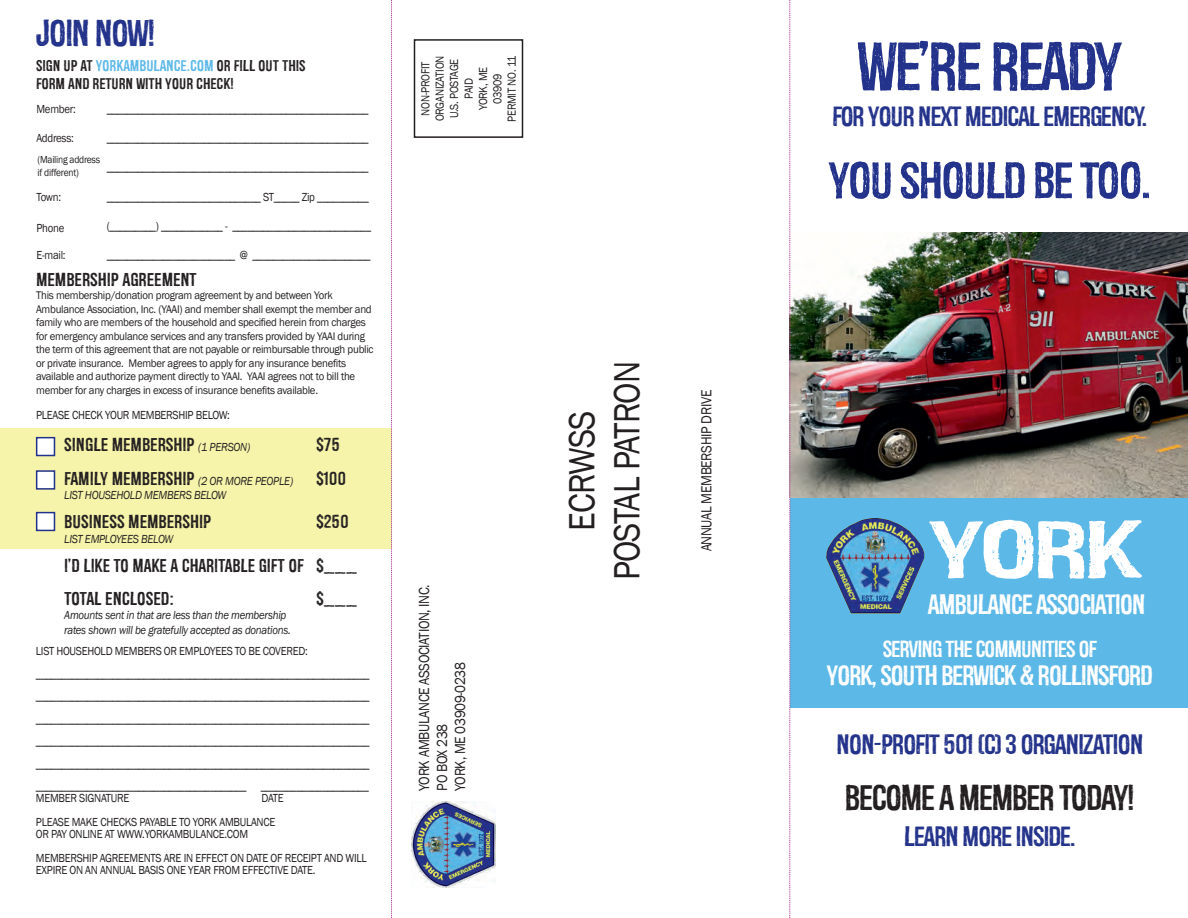
<style>
.page{position:relative;width:1188px;height:918px;background:#fff}
.page>*{position:absolute;margin:0;border:0;box-sizing:border-box;transform-origin:0 0}
.t1{font:78px "Redgar";color:#fff;scale:1.75 1}
.t2{font:66px "Redgar";letter-spacing:-.04em;color:#23328a;scale:1.07 1}
.t3{font:49.5px "Redgar";letter-spacing:-.04em;color:#23328a;scale:1.07 1}
.t4{font:37.5px "Franklin Gothic";letter-spacing:-.025em;color:#231f20;scale:.9 1}
.t5{font:36px "Redgar";letter-spacing:-.04em;color:#23328a;scale:1.07 1}
.t6{font:34.5px "Redgar";letter-spacing:-.04em;color:#231f20;scale:1.07 1}
.t7{font:27px "Redgar";letter-spacing:-.04em;color:#23328a;scale:1.07 1}
.t8{font:27px "Redgar";letter-spacing:-.04em;color:#fff;scale:1.07 1}
.t9{font:22.5px "Redgar";letter-spacing:-.04em;color:#fff;scale:1.07 1}
.t10{font:18px "Redgar";color:#231f20;scale:1.07 1}
.t11{font:18px "Redgar";color:#231f20;scale:1.05 1}
.t12{font:15px "Franklin Gothic";letter-spacing:-.025em;color:#231f20;scale:.9 1}
.t13{font:15px/18px "Redgar";color:#231f20;scale:1.07 1}
.t14{font:12px/12px "Franklin Gothic";letter-spacing:-.025em;color:#231f20;scale:.9 1}
.t15{font:italic 12px "Franklin Gothic";letter-spacing:-.025em;color:#231f20;scale:.9 1}
.t16{font:11.4px/13.5px "Franklin Gothic";letter-spacing:-.025em;color:#231f20;scale:.95 1}
.t17{font:10.5px/12.6px "Franklin Gothic";letter-spacing:-.025em;color:#231f20;scale:.9 1}
.s1{color:#5cb8e7}
.s2{font-family:"Franklin Gothic";font-style:italic;font-size:12px}
</style>
<div class="page">
<div style="left:790px;top:233px;width:398px;height:475px;background:#5cb8e7"></div>
<div style="left:0;top:428px;width:392px;height:121px;background:#f6f4aa"></div>
<div style="left:36px;top:437px;width:19px;height:19px;background:#fff;border:2px solid #23328a"></div>
<div style="left:36px;top:470px;width:19px;height:20px;background:#fff;border:2px solid #23328a"></div>
<div style="left:36px;top:512px;width:19px;height:19px;background:#fff;border:2px solid #23328a"></div>
<div style="left:414px;top:39px;width:109px;height:99px;border:2px solid #231f20"></div>
<img style="left:412px;top:801px;width:83px;height:86px">
<img style="left:826px;top:518px;width:98px;height:95px">
<img style="left:790px;top:232px;width:398px;height:266px">
<svg style="left:391px;top:0;width:1px;height:918px"></svg>
<svg style="left:789px;top:0;width:1px;height:918px"></svg>
<p class="t5" style="left:36px;top:13px;width:113px">JOIN NOW!</p>
<p class="t13" style="left:36px;top:57px;width:253px">SIGN UP AT <span class="s1">YORKAMBULANCE.COM</span> OR FILL OUT THIS<br>FORM AND RETURN WITH YOUR CHECK!</p>
<p class="t14" style="left:37px;top:103px;width:45px">Member:</p>
<p class="t14" style="left:107px;top:103px;width:293px">___________________________________________________</p>
<p class="t14" style="left:37px;top:132px;width:43px">Address:</p>
<p class="t14" style="left:107px;top:132px;width:293px">___________________________________________________</p>
<p class="t14" style="left:107px;top:162px;width:293px">___________________________________________________</p>
<p class="t17" style="left:38px;top:154px;width:71px">(Mailing address if different)</p>
<p class="t14" style="left:37px;top:191px;width:29px">Town:</p>
<p class="t14" style="left:107px;top:191px;width:293px">______________________________ ST_____ Zip __________</p>
<p class="t14" style="left:37px;top:222px;width:32px">Phone</p>
<p class="t14" style="left:107px;top:220px;width:295px">(_________) ____________ - ___________________________</p>
<p class="t14" style="left:37px;top:249px;width:34px">E-mail:</p>
<p class="t14" style="left:107px;top:249px;width:295px">_________________________ @ _______________________</p>
<p class="t10" style="left:36px;top:269px;width:151px">MEMBERSHIP AGREEMENT</p>
<p class="t16" style="left:36px;top:289px;width:357px">This membership/donation program agreement by and between York Ambulance Association, Inc. (YAAI) and member shall exempt the member and family who are members of the household and specified herein from charges for emergency ambulance services and any transfers provided by YAAI during the term of this agreement that are not payable or reimbursable through public or private insurance. Member agrees to apply for any insurance benefits available and authorize payment directly to YAAI. YAAI agrees not to bill the member for any charges in excess of insurance benefits available.</p>
<p class="t14" style="left:36px;top:409px;width:217px">PLEASE CHECK YOUR MEMBERSHIP BELOW:</p>
<p class="t10" style="left:64px;top:434px;width:175px">SINGLE MEMBERSHIP <span class="s2">(1 PERSON)</span></p>
<p class="t10" style="left:316px;top:434px;width:24px">$75</p>
<p class="t10" style="left:64px;top:468px;width:215px">FAMILY MEMBERSHIP <span class="s2">(2 OR MORE PEOPLE)</span></p>
<p class="t15" style="left:64px;top:488px;width:182px">LIST HOUSEHOLD MEMBERS BELOW</p>
<p class="t10" style="left:316px;top:468px;width:29px">$100</p>
<p class="t10" style="left:64px;top:511px;width:139px">BUSINESS MEMBERSHIP</p>
<p class="t15" style="left:64px;top:531px;width:123px">LIST EMPLOYEES BELOW</p>
<p class="t10" style="left:316px;top:511px;width:32px">$250</p>
<p class="t11" style="left:64px;top:556px;width:230px">I’D LIKE TO MAKE A CHARITABLE GIFT OF</p>
<p class="t10" style="left:316px;top:556px;width:40px">$___</p>
<p class="t10" style="left:64px;top:588px;width:104px">TOTAL ENCLOSED:</p>
<p class="t15" style="left:64px;top:608px;width:248px">Amounts sent in that are less than the membership</p>
<p class="t15" style="left:64px;top:622px;width:253px">rates shown will be gratefully accepted as donations.</p>
<p class="t10" style="left:316px;top:588px;width:40px">$___</p>
<p class="t14" style="left:36px;top:645px;width:304px">LIST HOUSEHOLD MEMBERS OR EMPLOYEES TO BE COVERED:</p>
<p class="t14" style="left:36px;top:668px;width:372px">_________________________________________________________________</p>
<p class="t14" style="left:36px;top:690px;width:372px">_________________________________________________________________</p>
<p class="t14" style="left:36px;top:713px;width:372px">_________________________________________________________________</p>
<p class="t14" style="left:36px;top:735px;width:372px">_________________________________________________________________</p>
<p class="t14" style="left:36px;top:758px;width:372px">_________________________________________________________________</p>
<p class="t14" style="left:36px;top:780px;width:371px">_________________________________________ _____________________</p>
<p class="t14" style="left:36px;top:792px;width:105px">MEMBER SIGNATURE</p>
<p class="t14" style="left:262px;top:792px;width:26px">DATE</p>
<p class="t14" style="left:36px;top:816px;width:268px">PLEASE MAKE CHECKS PAYABLE TO YORK AMBULANCE</p>
<p class="t14" style="left:36px;top:828px;width:237px">OR PAY ONLINE AT WWW.YORKAMBULANCE.COM</p>
<p class="t14" style="left:36px;top:852px;width:369px">MEMBERSHIP AGREEMENTS ARE IN EFFECT ON DATE OF RECEIPT AND WILL<br>EXPIRE ON AN ANNUAL BASIS ONE YEAR FROM EFFECTIVE DATE.</p>
<p class="t14" style="left:506px;top:122px;width:75px;rotate:-90deg">PERMIT NO. 11</p>
<p class="t14" style="left:420px;top:116px;width:62px;rotate:-90deg">NON-PROFIT</p>
<p class="t14" style="left:434px;top:121px;width:74px;rotate:-90deg">ORGANIZATION</p>
<p class="t14" style="left:449px;top:118px;width:68px;rotate:-90deg">U.S. POSTAGE</p>
<p class="t14" style="left:463px;top:99px;width:24px;rotate:-90deg">PAID</p>
<p class="t14" style="left:477px;top:110px;width:50px;rotate:-90deg">YORK, ME</p>
<p class="t14" style="left:492px;top:104px;width:35px;rotate:-90deg">03909</p>
<p class="t12" style="left:415px;top:791px;width:231px;rotate:-90deg">YORK AMBULANCE ASSOCIATION, INC.</p>
<p class="t12" style="left:451px;top:791px;width:144px;rotate:-90deg">YORK, ME 03909-0238</p>
<p class="t12" style="left:433px;top:791px;width:76px;rotate:-90deg">PO BOX 238</p>
<p class="t4" style="left:559px;top:531px;width:135px;rotate:-90deg">ECRWSS</p>
<p class="t4" style="left:604px;top:580px;width:245px;rotate:-90deg">POSTAL PATRON</p>
<p class="t12" style="left:697px;top:551px;width:181px;rotate:-90deg">ANNUAL MEMBERSHIP DRIVE</p>
<p class="t2" style="left:858px;top:29px;width:249px">WE’RE READY</p>
<p class="t7" style="left:832px;top:101px;width:296px">FOR YOUR NEXT MEDICAL EMERGENCY.</p>
<p class="t3" style="left:828px;top:152px;width:304px">YOU SHOULD BE TOO.</p>
<p class="t1" style="left:928px;top:505px;width:124px">YORK</p>
<p class="t8" style="left:928px;top:588px;width:205px">AMBULANCE ASSOCIATION</p>
<p class="t9" style="left:883px;top:636px;width:202px">SERVING THE COMMUNITIES OF</p>
<p class="t8" style="left:827px;top:660px;width:307px">YORK, SOUTH BERWICK &amp; ROLLINSFORD</p>
<p class="t7" style="left:836px;top:729px;width:289px">NON-PROFIT 501 (C) 3 ORGANIZATION</p>
<p class="t6" style="left:845px;top:777px;width:273px">BECOME A MEMBER TODAY!</p>
<p class="t7" style="left:904px;top:820px;width:162px">LEARN MORE INSIDE.</p>
</div>
